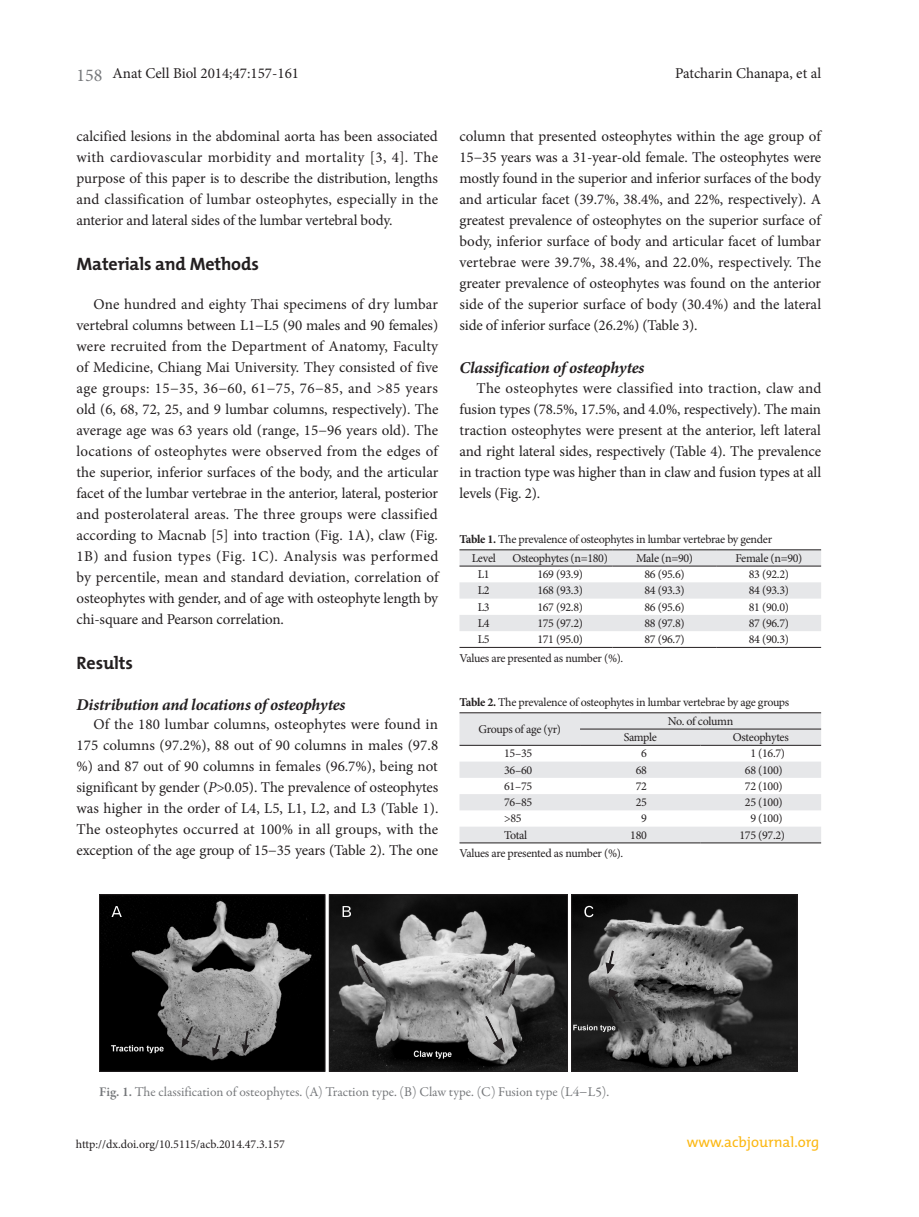
<style>
.page{position:relative;width:919px;height:1217px;background:#fff}
.page>*{position:absolute;margin:0;border:0;box-sizing:border-box;transform-origin:0 0}
.대제목{font:700 18px "The Mix";letter-spacing:-.01em;color:#231f20}
.t1{font:18px "Minion Pro";color:#76787b}
.중제목{font:italic 700 16.5px "Minion Pro";letter-spacing:-.015em;color:#231f20}
.본문{font:15px/21px "Minion Pro";letter-spacing:-.01em;color:#231f20;text-align:justify}
.t2{font:14.7px "The Mix";color:#fcb814}
.캡션{font:13.5px "Garamond Premr Pro";color:#76787b}
.표본문{font:12px "Minion Pro";letter-spacing:-.025em;color:#231f20}
.표본문-2{font:12px "Minion Pro";color:#231f20}
.s1{font-style:italic}
.s2{font-weight:700}
.s3{font-weight:600}
</style>
<div class="page">
<svg style="left:99px;top:894px;width:698px;height:177px;background:#434343"></svg>
<svg style="left:111px;top:905px;width:11px;height:11px"></svg>
<svg style="left:342px;top:905px;width:9px;height:11px"></svg>
<svg style="left:584px;top:905px;width:9px;height:11px"></svg>
<svg style="left:181px;top:1024px;width:13px;height:23px"></svg>
<svg style="left:212px;top:954px;width:162px;height:102px;background:#545454"></svg>
<svg style="left:500px;top:959px;width:15px;height:37px"></svg>
<svg style="left:483px;top:1013px;width:22px;height:39px"></svg>
<svg style="left:605px;top:948px;width:10px;height:25px"></svg>
<svg style="left:607px;top:987px;width:16px;height:24px"></svg>
<svg style="left:459px;top:550px;width:362px;height:81px"></svg>
<hr style="left:459px;top:549px;width:49px;height:1px;background:#231f20">
<hr style="left:508px;top:549px;width:104px;height:1px;background:#231f20">
<hr style="left:612px;top:549px;width:104px;height:1px;background:#231f20">
<hr style="left:716px;top:549px;width:105px;height:1px;background:#231f20">
<hr style="left:459px;top:565px;width:49px;height:1px;background:#231f20">
<hr style="left:508px;top:565px;width:104px;height:1px;background:#231f20">
<hr style="left:612px;top:565px;width:104px;height:1px;background:#231f20">
<hr style="left:716px;top:565px;width:105px;height:1px;background:#231f20">
<hr style="left:459px;top:647px;width:49px;height:1px;background:#231f20">
<hr style="left:508px;top:647px;width:104px;height:1px;background:#231f20">
<hr style="left:612px;top:647px;width:104px;height:1px;background:#231f20">
<hr style="left:716px;top:647px;width:105px;height:1px;background:#231f20">
<div style="left:459px;top:713px;width:362px;height:31px;background:#e6e7e9"></div>
<svg style="left:459px;top:761px;width:362px;height:81px"></svg>
<hr style="left:459px;top:712px;width:121px;height:1px;background:#231f20">
<hr style="left:459px;top:744px;width:121px;height:1px;background:#231f20">
<hr style="left:580px;top:712px;width:120px;height:1px;background:#231f20">
<hr style="left:700px;top:712px;width:121px;height:1px;background:#231f20">
<hr style="left:580px;top:728px;width:120px;height:1px;background:#231f20">
<hr style="left:700px;top:728px;width:121px;height:1px;background:#231f20">
<hr style="left:580px;top:744px;width:120px;height:1px;background:#231f20">
<hr style="left:700px;top:744px;width:121px;height:1px;background:#231f20">
<hr style="left:459px;top:842px;width:121px;height:1px;background:#231f20">
<hr style="left:580px;top:842px;width:120px;height:1px;background:#231f20">
<hr style="left:700px;top:842px;width:121px;height:1px;background:#231f20">
<p class="t1" style="left:77px;top:63px;width:27px">158</p>
<p class="본문" style="left:113px;top:63px;width:188px">Anat Cell Biol 2014;47:157-161</p>
<p class="본문" style="left:675px;top:63px;width:147px">Patcharin Chanapa, et al</p>
<p class="본문" style="left:77px;top:126px;width:363px">calcified lesions in the abdominal aorta has been associated with cardiovascular morbidity and mortality [3, 4]. The purpose of this paper is to describe the distribution, lengths and classification of lumbar osteophytes, especially in the anterior and lateral sides of the lumbar vertebral body.</p>
<p class="대제목" style="left:77px;top:248px;width:184px">Materials and Methods</p>
<p class="본문" style="left:77px;top:294px;width:363px;text-indent:17px">One hundred and eighty Thai specimens of dry lumbar vertebral columns between L1−L5 (90 males and 90 females) were recruited from the Department of Anatomy, Faculty of Medicine, Chiang Mai University. They consisted of five age groups: 15−35, 36−60, 61−75, 76−85, and &gt;85 years old (6, 68, 72, 25, and 9 lumbar columns, respectively). The average age was 63 years old (range, 15−96 years old). The locations of osteophytes were observed from the edges of the superior, inferior surfaces of the body, and the articular facet of the lumbar vertebrae in the anterior, lateral, posterior and posterolateral areas. The three groups were classified according to Macnab [5] into traction (Fig. 1A), claw (Fig.<br>1B) and fusion types (Fig. 1C). Analysis was performed by percentile, mean and standard deviation, correlation of osteophytes with gender, and of age with osteophyte length by chi-square and Pearson correlation.</p>
<p class="대제목" style="left:77px;top:647px;width:58px">Results</p>
<p class="중제목" style="left:77px;top:692px;width:270px">Distribution and locations of osteophytes</p>
<p class="본문" style="left:77px;top:714px;width:363px;text-indent:17px">Of the 180 lumbar columns, osteophytes were found in 175 columns (97.2%), 88 out of 90 columns in males (97.8 %) and 87 out of 90 columns in females (96.7%), being not significant by gender (<span class="s1">P</span>&gt;0.05). The prevalence of osteophytes was higher in the order of L4, L5, L1, L2, and L3 (Table 1).<br>The osteophytes occurred at 100% in all groups, with the exception of the age group of 15−35 years (Table 2). The one</p>
<p class="본문" style="left:459px;top:126px;width:363px">column that presented osteophytes within the age group of 15−35 years was a 31-year-old female. The osteophytes were mostly found in the superior and inferior surfaces of the body and articular facet (39.7%, 38.4%, and 22%, respectively). A greatest prevalence of osteophytes on the superior surface of body, inferior surface of body and articular facet of lumbar vertebrae were 39.7%, 38.4%, and 22.0%, respectively. The greater prevalence of osteophytes was found on the anterior side of the superior surface of body (30.4%) and the lateral side of inferior surface (26.2%) (Table 3).</p>
<p class="중제목" style="left:459px;top:356px;width:186px">Classification of osteophytes</p>
<p class="본문" style="left:459px;top:378px;width:363px;text-indent:17px">The osteophytes were classified into traction, claw and fusion types (78.5%, 17.5%, and 4.0%, respectively). The main traction osteophytes were present at the anterior, left lateral and right lateral sides, respectively (Table 4). The prevalence in traction type was higher than in claw and fusion types at all levels (Fig. 2).</p>
<p class="표본문" style="left:459px;top:531px;width:314px"><span class="s2">Table 1.</span> The prevalence of osteophytes in lumbar vertebrae by gender</p>
<p class="표본문" style="left:471px;top:550px;width:26px">Level</p>
<p class="표본문" style="left:512px;top:550px;width:97px">Osteophytes (n=180)</p>
<p class="표본문" style="left:636px;top:550px;width:59px">Male (n=90)</p>
<p class="표본문" style="left:735px;top:550px;width:68px">Female (n=90)</p>
<p class="표본문" style="left:477px;top:566px;width:13px">L1</p>
<p class="표본문" style="left:537px;top:566px;width:47px">169 (93.9)</p>
<p class="표본문" style="left:644px;top:566px;width:42px">86 (95.6)</p>
<p class="표본문" style="left:748px;top:566px;width:42px">83 (92.2)</p>
<p class="표본문" style="left:477px;top:582px;width:13px">L2</p>
<p class="표본문" style="left:537px;top:582px;width:47px">168 (93.3)</p>
<p class="표본문" style="left:644px;top:582px;width:42px">84 (93.3)</p>
<p class="표본문" style="left:748px;top:582px;width:42px">84 (93.3)</p>
<p class="표본문" style="left:477px;top:598px;width:13px">L3</p>
<p class="표본문" style="left:537px;top:598px;width:47px">167 (92.8)</p>
<p class="표본문" style="left:644px;top:598px;width:42px">86 (95.6)</p>
<p class="표본문" style="left:748px;top:598px;width:42px">81 (90.0)</p>
<p class="표본문" style="left:477px;top:615px;width:13px">L4</p>
<p class="표본문" style="left:537px;top:615px;width:47px">175 (97.2)</p>
<p class="표본문" style="left:644px;top:615px;width:42px">88 (97.8)</p>
<p class="표본문" style="left:748px;top:615px;width:42px">87 (96.7)</p>
<p class="표본문" style="left:477px;top:631px;width:13px">L5</p>
<p class="표본문" style="left:537px;top:631px;width:47px">171 (95.0)</p>
<p class="표본문" style="left:644px;top:631px;width:42px">87 (96.7)</p>
<p class="표본문" style="left:748px;top:631px;width:42px">84 (90.3)</p>
<p class="표본문" style="left:459px;top:650px;width:165px">Values are presented as number (%).</p>
<p class="표본문" style="left:459px;top:694px;width:331px"><span class="s2">Table 2.</span> The prevalence of osteophytes in lumbar vertebrae by age groups</p>
<p class="표본문" style="left:478px;top:721px;width:84px">Groups of age (yr)</p>
<p class="표본문" style="left:668px;top:712px;width:67px">No. of column</p>
<p class="표본문" style="left:623px;top:729px;width:35px">Sample</p>
<p class="표본문" style="left:732px;top:729px;width:57px">Osteophytes</p>
<p class="표본문" style="left:504px;top:745px;width:30px">15–35</p>
<p class="표본문" style="left:641px;top:745px;width:7px">6</p>
<p class="표본문" style="left:750px;top:745px;width:36px">1 (16.7)</p>
<p class="표본문" style="left:504px;top:761px;width:30px">36–60</p>
<p class="표본문" style="left:635px;top:761px;width:13px">68</p>
<p class="표본문" style="left:744px;top:761px;width:39px">68 (100)</p>
<p class="표본문" style="left:504px;top:777px;width:30px">61–75</p>
<p class="표본문" style="left:635px;top:777px;width:13px">72</p>
<p class="표본문" style="left:744px;top:777px;width:39px">72 (100)</p>
<p class="표본문" style="left:504px;top:794px;width:30px">76–85</p>
<p class="표본문" style="left:635px;top:794px;width:13px">25</p>
<p class="표본문" style="left:744px;top:794px;width:39px">25 (100)</p>
<p class="표본문" style="left:504px;top:810px;width:19px">&gt;85</p>
<p class="표본문" style="left:641px;top:810px;width:7px">9</p>
<p class="표본문" style="left:750px;top:810px;width:34px">9 (100)</p>
<p class="표본문" style="left:504px;top:826px;width:25px">Total</p>
<p class="표본문" style="left:630px;top:826px;width:18px">180</p>
<p class="표본문" style="left:739px;top:826px;width:47px">175 (97.2)</p>
<p class="표본문" style="left:459px;top:845px;width:165px">Values are presented as number (%).</p>
<p class="캡션" style="left:99px;top:1082px;width:511px"><span class="s3">Fig. 1.</span> The classification of osteophytes. (A) Traction type. (B) Claw type. (C) Fusion type (L4−L5).</p>
<p class="표본문-2" style="left:76px;top:1135px;width:210px">http://dx.doi.org/10.5115/acb.2014.47.3.157</p>
<p class="t2" style="left:686px;top:1129px;width:134px">www.acbjournal.org</p>
</div>
